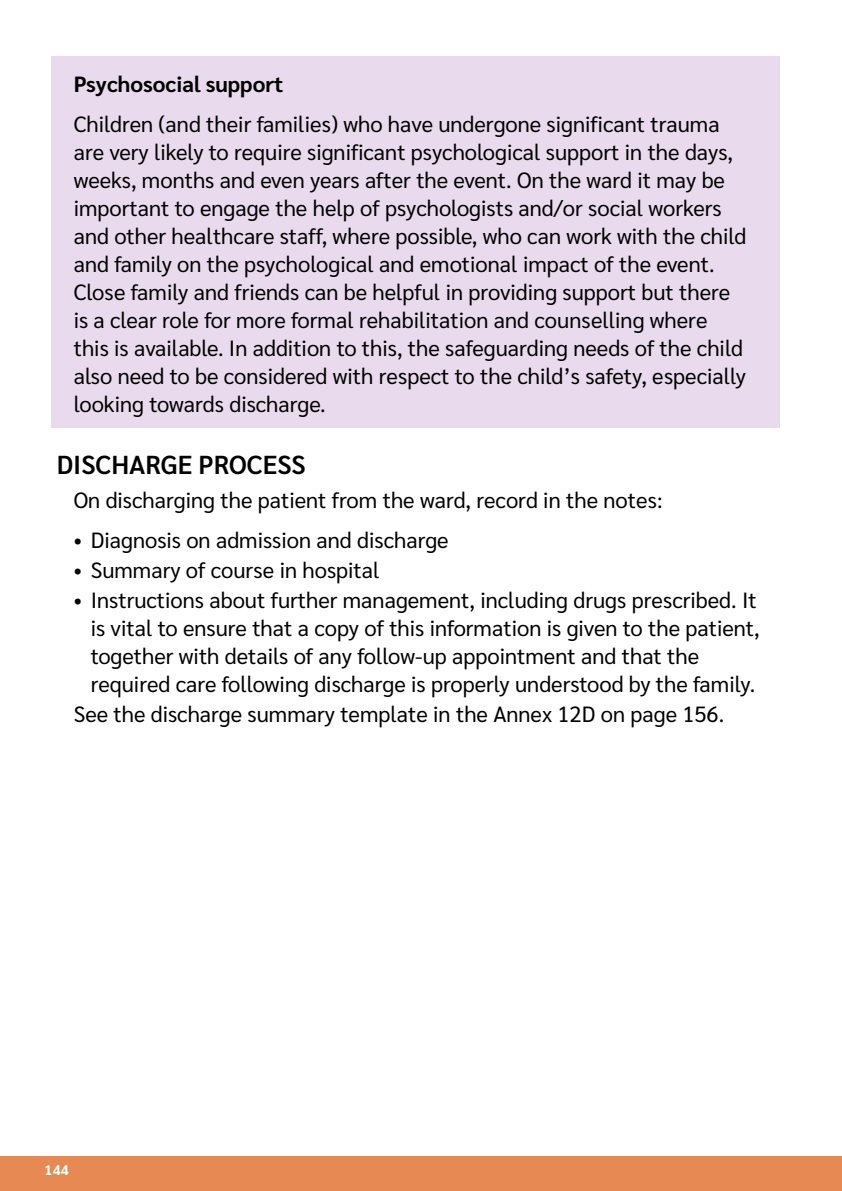
<style>
.page{position:relative;width:842px;height:1191px;background:#fff}
.page>*{position:absolute;margin:0;border:0;box-sizing:border-box;transform-origin:0 0}
.t1{font:600 26px "Sarabun";color:#000}
.t2{font:22px/28px "Sarabun";color:#000}
.t3{font:700 22px "Sarabun";color:#000}
.t4{font:700 14px "Sarabun";color:#fff}
</style>
<div class="page">
<div style="left:0;top:1157px;width:842px;height:34px;background:#e68953"></div>
<div style="left:51px;top:57px;width:729px;height:51px;background:#e9dbed"></div>
<div style="left:51px;top:97px;width:729px;height:331px;background:#e9dbed"></div>
<hr style="left:841px;top:23px;width:1px;height:31px;background:#dadada">
<p class="t3" style="left:74px;top:71px;width:211px">Psychosocial support</p>
<p class="t2" style="left:74px;top:110px;width:674px">Children (and their families) who have undergone significant trauma are very likely to require significant psychological support in the days, weeks, months and even years after the event. On the ward it may be important to engage the help of psychologists and/or social workers and other healthcare staff, where possible, who can work with the child and family on the psychological and emotional impact of the event.<br>Close family and friends can be helpful in providing support but there is a clear role for more formal rehabilitation and counselling where this is available. In addition to this, the safeguarding needs of the child also need to be considered with respect to the child’s safety, especially looking towards discharge.</p>
<p class="t1" style="left:57px;top:449px;width:250px">DISCHARGE PROCESS</p>
<p class="t2" style="left:74px;top:486px;width:590px">On discharging the patient from the ward, record in the notes:</p>
<p class="t2" style="left:74px;top:526px;width:376px">• Diagnosis on admission and discharge</p>
<p class="t2" style="left:74px;top:556px;width:307px">• Summary of course in hospital</p>
<p class="t2" style="left:91px;top:586px;width:670px;text-indent:-17px">• Instructions about further management, including drugs prescribed. It is vital to ensure that a copy of this information is given to the patient, together with details of any follow-up appointment and that the required care following discharge is properly understood by the family.</p>
<p class="t2" style="left:74px;top:700px;width:652px">See the discharge summary template in the Annex 12D on page 156.</p>
<p class="t4" style="left:45px;top:1162px;width:26px">144</p>
</div>
